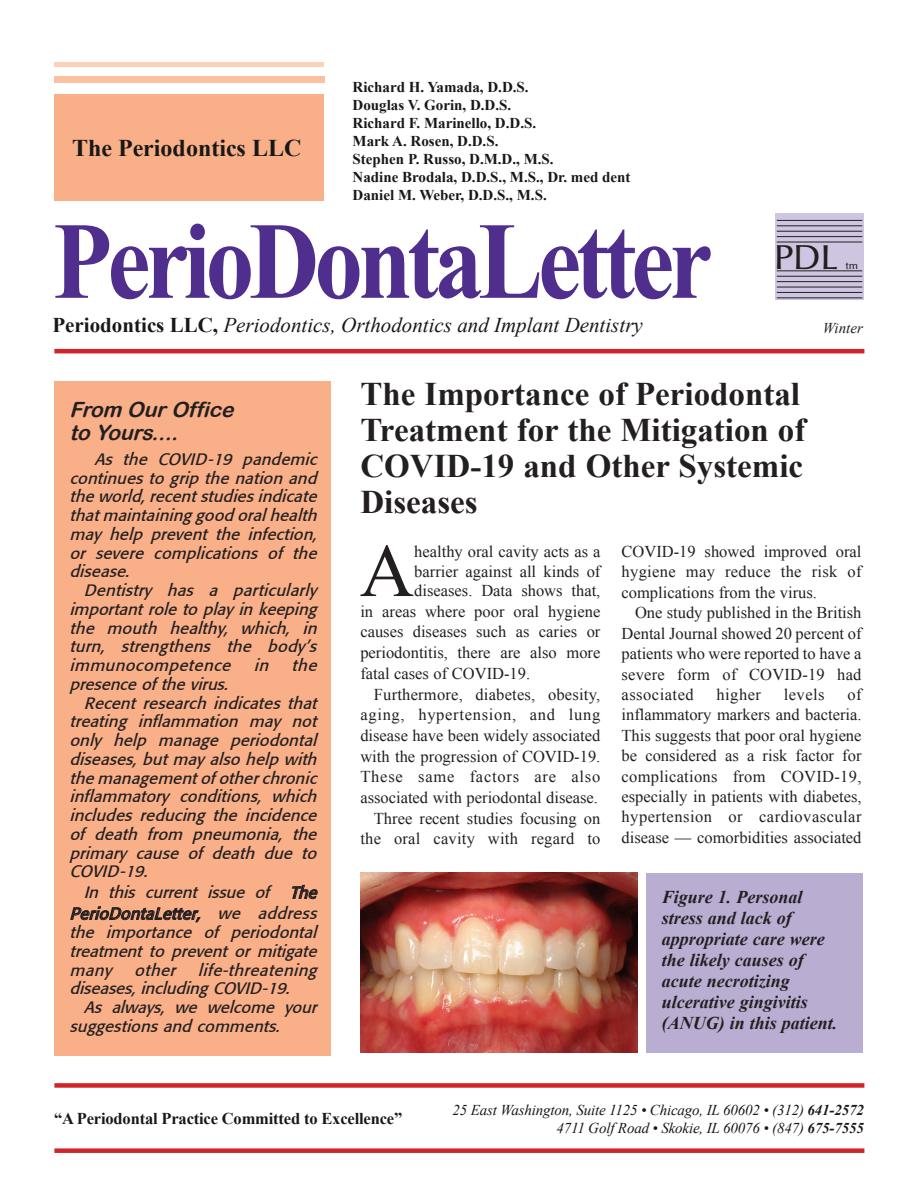
<style>
.page{position:relative;width:918px;height:1188px;background:#fff}
.page>*{position:absolute;margin:0;border:0;box-sizing:border-box;transform-origin:0 0}
.t1{font:700 109.5px "Times New Roman";letter-spacing:-.05em;color:#4f2e8e;scale:.88 1}
.t2{font:75.45px "Times New Roman";color:#231f20}
.t3{font:500 34.65px "Optima";color:#231f20}
.t4{font:700 33px/36px "Times New Roman";color:#231f20}
.t5{font:700 24px "Times New Roman";color:#181817}
.t6{font:italic 21px "Times New Roman";color:#181817}
.t7{font:italic 21px/22.5px "Arial Rounded MT Bold";color:#231f20}
.t8{font:italic 700 18px/21px "Times New Roman";color:#231f20}
.t9{font:16.5px/20.4px "Times New Roman";color:#231f20;text-align:justify}
.t10{font:italic 16.5px/18.8px "Formata";color:#231f20;text-align:justify}
.t11{font:16.5px "Times New Roman";letter-spacing:.045em;color:#231f20}
.t12{font:700 16.5px "Times New Roman";letter-spacing:-.01em;color:#181817}
.t13{font:700 15px/18px "Times New Roman";color:#181817}
.t14{font:italic 15px/18px "Times New Roman";letter-spacing:-.01em;color:#181817;text-align:right}
.t15{font:italic 15px "Times New Roman";color:#231f20}
.t16{font:500 10.5px "Optima";color:#231f20}
.s1{font-weight:700;font-style:normal}
.s2{font-weight:700}
</style>
<div class="page">
<div style="left:54px;top:381px;width:277px;height:674px;background:#f9af88"></div>
<div style="left:54px;top:1148px;width:810px;height:5px;background:#d1232a"></div>
<div style="left:54px;top:1083px;width:810px;height:5px;background:#d1232a"></div>
<svg style="left:292px;top:885px;width:26px;height:14px"></svg>
<svg style="left:70px;top:906px;width:130px;height:16px"></svg>
<hr style="left:54px;top:349px;width:810px;height:4px;background:#d1232a">
<div style="left:54px;top:94px;width:270px;height:107px;background:#f9af88"></div>
<div style="left:54px;top:76px;width:270px;height:7px;background:#fbc0a0"></div>
<div style="left:54px;top:62px;width:270px;height:5px;background:#fcd1b8"></div>
<svg style="left:775px;top:214px;width:89px;height:86px;background:#c7bfd8"></svg>
<hr style="left:777px;top:220px;width:85px;height:1px;background:#231f20">
<hr style="left:777px;top:225px;width:85px;height:1px;background:#231f20">
<hr style="left:777px;top:231px;width:85px;height:1px;background:#231f20">
<hr style="left:777px;top:236px;width:85px;height:1px;background:#231f20">
<hr style="left:777px;top:242px;width:85px;height:1px;background:#231f20">
<hr style="left:777px;top:270px;width:85px;height:1px;background:#231f20">
<hr style="left:777px;top:276px;width:85px;height:1px;background:#231f20">
<hr style="left:777px;top:281px;width:85px;height:1px;background:#231f20">
<hr style="left:777px;top:287px;width:85px;height:1px;background:#231f20">
<hr style="left:777px;top:292px;width:85px;height:1px;background:#231f20">
<hr style="left:777px;top:297px;width:85px;height:1px;background:#231f20">
<div style="left:646px;top:873px;width:216px;height:180px;background:#b9add2"></div>
<img style="left:360px;top:873px;width:277px;height:180px">
<h3 class="t5" style="left:72px;top:131px;width:231px">The Periodontics LLC</h3>
<p class="t13" style="left:353px;top:78px;width:279px">Richard H. Yamada, D.D.S.<br>Douglas V. Gorin, D.D.S.<br>Richard F. Marinello, D.D.S.<br>Mark A. Rosen, D.D.S.<br>Stephen P. Russo, D.M.D., M.S.<br>Nadine Brodala, D.D.S., M.S., Dr. med dent<br>Daniel M. Weber, D.D.S., M.S.</p>
<h1 class="t1" style="left:53px;top:185px;width:751px">PerioDontaLetter</h1>
<p class="t6" style="left:52px;top:310px;width:592px"><span class="s1">Periodontics LLC,</span> Periodontics, Orthodontics and Implant Dentistry</p>
<h3 class="t3" style="left:774px;top:238px;width:65px">PDL</h3>
<p class="t16" style="left:845px;top:259px;width:14px">tm</p>
<p class="t15" style="left:823px;top:317px;width:42px">Winter</p>
<p class="t7" style="left:70px;top:398px;width:172px">From OurOffice to Yours....</p>
<p class="t10" style="left:69px;top:450px;width:254px;text-indent:25px">As the COVID-19 pandemic continuesto grip thenation and theworld,recentstudiesindicate thatmaintaininggood oralhealth may help prevent the infection, or severe complications of the disease.</p>
<p class="t10" style="left:69px;top:581px;width:254px;text-align:left;text-indent:14px">Dentistry has a particularly importantroletoplay inkeeping the mouth healthy, which, in turn, strengthens the body ’s immunocompetence in the presenceofthevirus.</p>
<p class="t10" style="left:69px;top:693px;width:254px;text-indent:14px">Recent research indicates that treating inflammation may not only help manage periodontal diseases,butmay also help with themanagementofotherchronic inflammatory conditions, which includes reducing the incidence of death from pneumonia, the primary cause of death due to COVID-19.</p>
<p class="t10" style="left:70px;top:882px;width:254px;line-height:21.1px;text-align:right">In this current issue of The<br>PerioDontaLetter, we address</p>
<p class="t10" style="left:70px;top:923px;width:254px">the importance of periodontal treatment to prevent or mitigate many</p>
<p class="t10" style="left:70px;top:960px;width:254px;text-indent:65px">other life-threatening diseases,includingCOVID-19.</p>
<p class="t10" style="left:70px;top:998px;width:254px;text-indent:14px">As always, we welcome your suggestionsand comments.</p>
<h3 class="t4" style="left:360px;top:375px;width:447px">The Importance of Periodontal<br>Treatment for the Mitigation of<br>COVID-19 and Other Systemic<br>Diseases</h3>
<h2 class="t2" style="left:360px;top:520px;width:56px">A</h2>
<p class="t9" style="left:414px;top:541px;width:188px">healthy oral cavity acts as a</p>
<p class="t9" style="left:414px;top:561px;width:188px">barrier against all kinds of</p>
<p class="t9" style="left:414px;top:580px;width:188px">diseases. Data shows that,</p>
<p class="t9" style="left:360px;top:601px;width:241px">in areas where poor oral hygiene</p>
<p class="t9" style="left:360px;top:621px;width:242px">causes diseases such as caries or</p>
<p class="t9" style="left:360px;top:642px;width:242px">periodontitis, there are also more</p>
<p class="t9" style="left:360px;top:663px;width:171px">fatal cases of COVID-19.</p>
<p class="t9" style="left:374px;top:684px;width:228px">Furthermore, diabetes, obesity,</p>
<p class="t11" style="left:360px;top:704px;width:241px">aging, hypertension, and lung</p>
<p class="t9" style="left:360px;top:725px;width:241px">disease have been widely associated</p>
<p class="t9" style="left:360px;top:746px;width:241px">with the progression of COVID-19.</p>
<p class="t11" style="left:360px;top:766px;width:241px">These same factors are also</p>
<p class="t9" style="left:360px;top:787px;width:239px">associated with periodontal disease.</p>
<p class="t9" style="left:374px;top:808px;width:228px">Three recent studies focusing on</p>
<p class="t9" style="left:360px;top:828px;width:242px">the oral cavity with regard to</p>
<p class="t9" style="left:622px;top:541px;width:242px">COVID-19 showed improved oral hygiene may reduce the risk of complications from the virus.</p>
<p class="t9" style="left:622px;top:602px;width:242px;text-indent:13px">One study published in the British Dental Journal showed 20 percent of patients who were reported to have a severe form of COVID-19 had associated</p>
<p class="t9" style="left:716px;top:684px;width:46px">higher</p>
<p class="t9" style="left:784px;top:684px;width:42px">levels</p>
<p class="t9" style="left:622px;top:684px;width:242px;text-indent:226px">of inflammatory markers and bacteria.<br>This suggests that poor oral hygiene be considered as a risk factor for complications from COVID-19, especially in patients with diabetes, hypertension or cardiovascular disease — comorbidities associated</p>
<p class="t8" style="left:662px;top:886px;width:177px">Figure 1. Personal stress and lack of appropriate care were the likely causes of acute necrotizing ulcerative gingivitis (ANUG) in this patient.</p>
<p class="t12" style="left:54px;top:1107px;width:350px">“A Periodontal Practice Committed to Excellence”</p>
<p class="t14" style="left:452px;top:1101px;width:413px">25 East Washington, Suite 1125 • Chicago, IL 60602 • (312) <span class="s2">641-2572<br></span>4711 Golf Road • Skokie, IL 60076 • (847) <span class="s2">675-7555</span></p>
</div>
